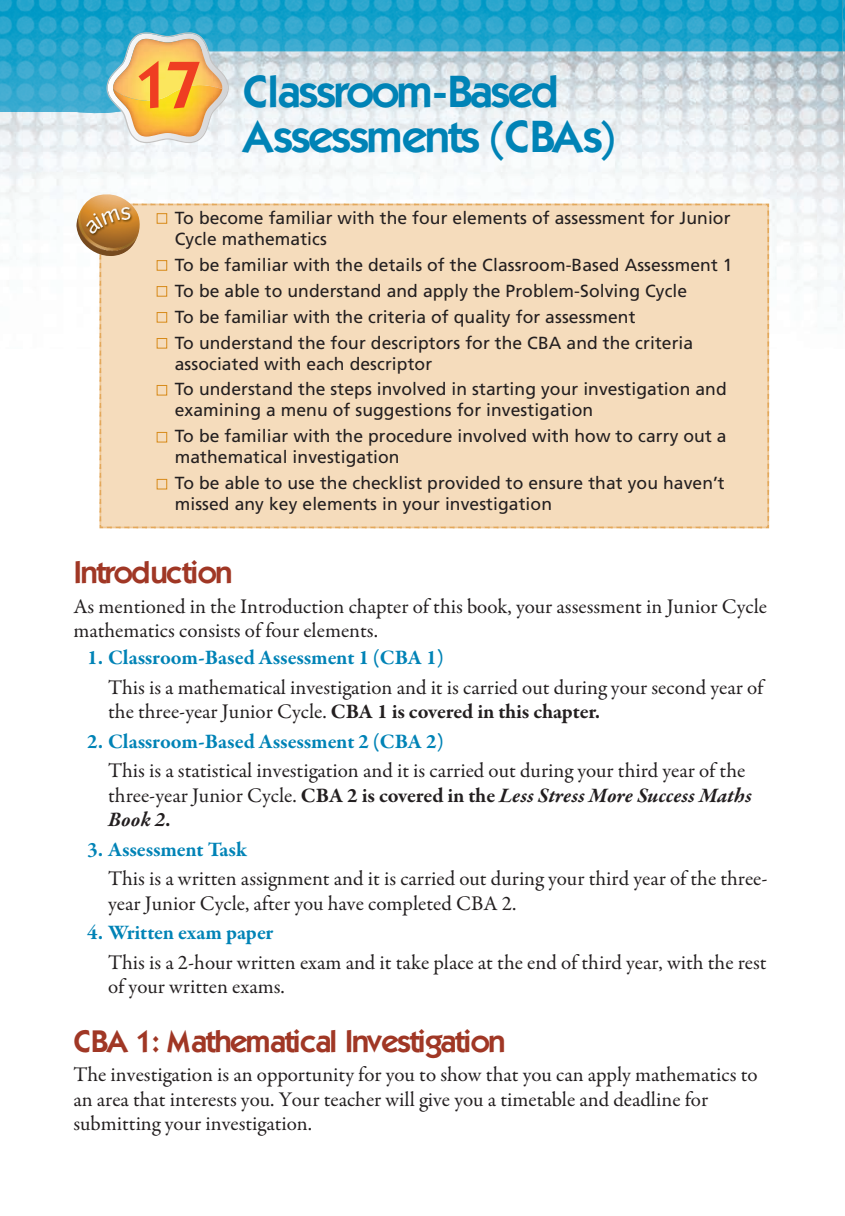
<style>
.page{position:relative;width:845px;height:1216px;background:#fff}
.page>*{position:absolute;margin:0;border:0;box-sizing:border-box;transform-origin:0 0}
.t1{font:600 66.5px "Itc Kabel";color:#ef3e22}
.t2{font:600 45.5px/45.5px "Itc Kabel";letter-spacing:-.055em;color:#0083b6}
.t3{font:600 31.5px "Itc Kabel";letter-spacing:-.055em;color:#a03725}
.t4{font:21px/29.4px "Garamond Premr Pro";color:#231f20}
.t5{font:italic 700 21px/24.5px "Garamond Premr Pro";color:#231f20}
.t6{font:700 21px "Garamond Premr Pro";letter-spacing:-.01em;color:#231f20}
.t7{font:17.5px/25.9px "Frutiger";letter-spacing:.005em;color:#231f20}
.s1{font-weight:700;color:#0083b6}
.s2{font-weight:400}
.s3{font-weight:400;font-style:normal}
.s4{font-style:normal}
</style>
<div class="page">
<img style="left:0;top:122px;width:842px;height:194px">
<svg style="left:0;top:114px;width:842px;height:8px;fill:#edf3f5"></svg>
<img style="left:0;top:0;width:842px;height:114px">
<div style="left:99px;top:203px;width:671px;height:326px;background:#f5dcbc"></div>
<img style="left:76px;top:194px;width:65px;height:63px">
<svg style="left:107px;top:32px;width:144px;height:111px;background:#d6ce99"></svg>
<p class="t1" style="left:134px;top:61px;width:68px">17</p>
<p class="t2" style="left:243px;top:73px;width:374px">Classroom-Based<br>Assessments (CBAs)</p>
<p class="t7" style="left:175px;top:209px;width:557px;line-height:21px">To become familiar with the four elements of assessment for Junior<br>Cycle mathematics</p>
<p class="t7" style="left:175px;top:253px;width:559px">To be familiar with the details of the Classroom-Based Assessment 1<br>To be able to understand and apply the Problem-Solving Cycle<br>To be familiar with the criteria of quality for assessment<br>To understand the four descriptors for the CBA and the criteria</p>
<p class="t7" style="left:175px;top:352px;width:553px">associated with each descriptor<br>To understand the steps involved in starting your investigation and</p>
<p class="t7" style="left:175px;top:399px;width:553px">examining a menu of suggestions for investigation<br>To be familiar with the procedure involved with how to carry out a</p>
<p class="t7" style="left:175px;top:446px;width:551px">mathematical investigation<br>To be able to use the checklist provided to ensure that you haven’t</p>
<p class="t7" style="left:175px;top:493px;width:379px">missed any key elements in your investigation</p>
<p class="t3" style="left:73px;top:561px;width:161px">Introduction</p>
<p class="t4" style="left:73px;top:596px;width:695px;line-height:24.5px">As mentioned in the Introduction chapter of this book, your assessment in Junior Cycle mathematics consists of four elements.</p>
<p class="t4" style="left:108px;top:645px;width:657px;text-indent:-21px"><span class="s1">1. Classroom-Based Assessment 1 (CBA 1)<br></span>This is a mathematical investigation and it is carried out during your second year of</p>
<p class="t6" style="left:108px;top:704px;width:493px"><span class="s2">the three-year Junior Cycle.</span> CBA 1 is covered in this chapter.</p>
<p class="t4" style="left:108px;top:728px;width:639px;text-indent:-21px"><span class="s1">2. Classroom-Based Assessment 2 (CBA 2)<br></span>This is a statistical investigation and it is carried out during your third year of the</p>
<p class="t5" style="left:108px;top:785px;width:645px"><span class="s3">three-year Junior Cycle.</span> <span class="s4">CBA 2 is covered in the</span> Less Stress More Success Maths<br>Book 2<span class="s4">.</span></p>
<p class="t4" style="left:108px;top:836px;width:661px;text-indent:-21px"><span class="s1">3. Assessment Task<br></span>This is a written assignment and it is carried out during your third year of the three-</p>
<p class="t4" style="left:108px;top:890px;width:410px">year Junior Cycle, after you have completed CBA 2.</p>
<p class="t4" style="left:108px;top:920px;width:660px;text-indent:-21px"><span class="s1">4. Written exam paper<br></span>This is a 2-hour written exam and it take place at the end of third year, with the rest</p>
<p class="t4" style="left:108px;top:974px;width:178px">of your written exams.</p>
<p class="t3" style="left:73px;top:1030px;width:434px">CBA 1: Mathematical Investigation</p>
<p class="t4" style="left:73px;top:1065px;width:685px;line-height:24.5px">The investigation is an opportunity for you to show that you can apply mathematics to an area that interests you. Your teacher will give you a timetable and deadline for submitting your investigation.</p>
</div>
